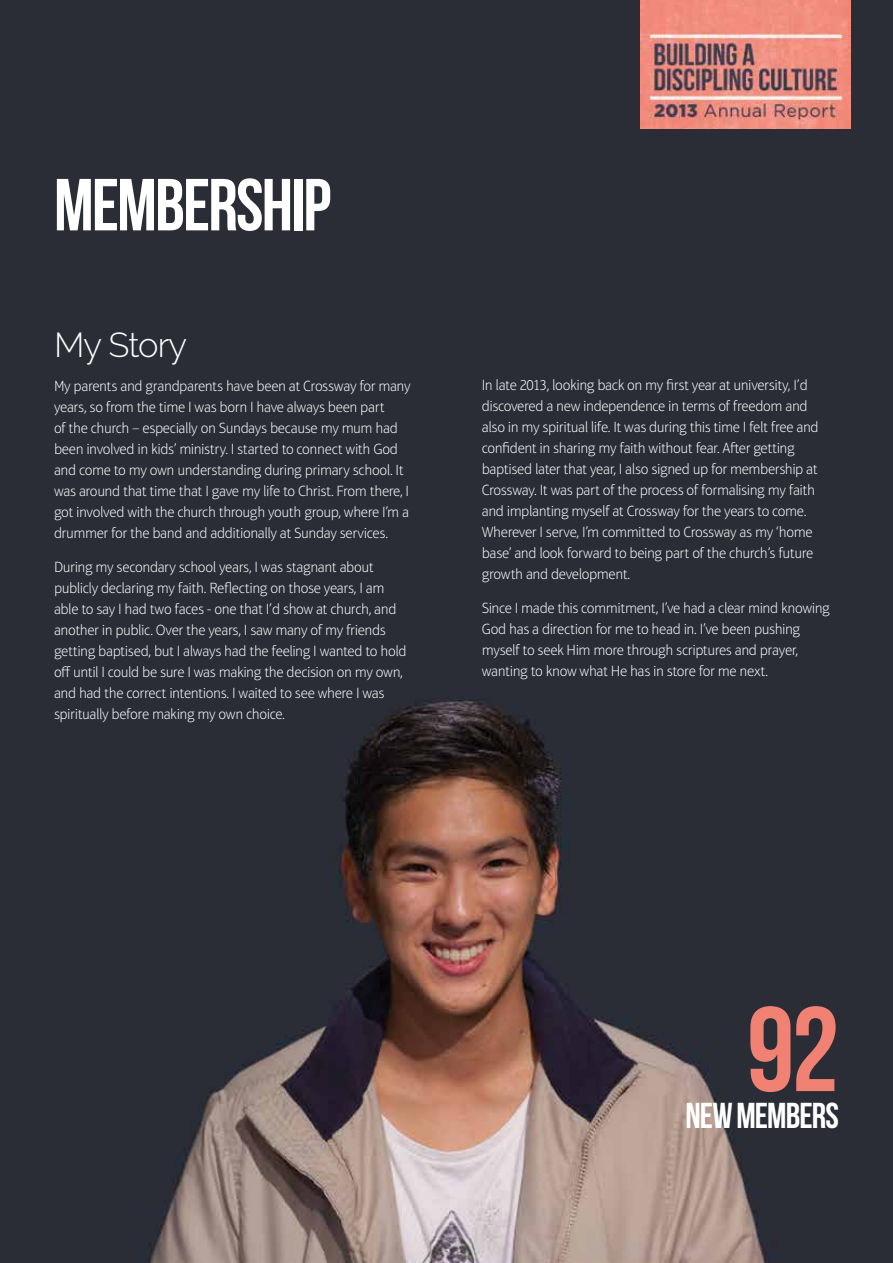
<style>
.page{position:relative;width:893px;height:1263px;background:#fff}
.page>*{position:absolute;margin:0;border:0;box-sizing:border-box;transform-origin:0 0}
.t1{font:120px "Bebas Neue";color:#f08173}
.t2{font:73.5px "Bebas Neue";letter-spacing:-.025em;color:#fff}
.t3{font:36px "Bebas Neue";letter-spacing:-.025em;color:#fff}
.t4{font:300 34.5px "Raleway";letter-spacing:-.025em;color:#fff}
.t5{font:100 15px/21px "Aptifer Sans LT Pro";letter-spacing:-.03em;color:#fff}
</style>
<div class="page">
<img style="left:0;top:0;width:893px;height:1263px">
<img style="left:640px;top:0;width:210px;height:129px">
<h2 class="t2" style="left:54px;top:165px;width:279px">MEMBERSHIP</h2>
<h3 class="t4" style="left:54px;top:325px;width:135px">My Story</h3>
<p class="t5" style="left:54px;top:375px;width:358px">My parents and grandparents have been at Crossway for many years, so from the time I was born I have always been part<br>of the church – especially on Sundays because my mum had been involved in kids’ ministry. I started to connect with God and come to my own understanding during primary school. It was around that time that I gave my life to Christ. From there, I got involved with the church through youth group, where I’m a drummer for the band and additionally at Sunday services.</p>
<p class="t5" style="left:54px;top:556px;width:354px">During my secondary school years, I was stagnant about publicly declaring my faith. Reflecting on those years, I am able to say I had two faces - one that I’d show at church, and another in public. Over the years, I saw many of my friends getting baptised, but I always had the feeling I wanted to hold off until I could be sure I was making the decision on my own, and had the correct intentions. I waited to see where I was spiritually before making my own choice.</p>
<p class="t5" style="left:482px;top:374px;width:338px">In late 2013, looking back on my first year at university, I’d discovered a new independence in terms of freedom and also in my spiritual life. It was during this time I felt free and confident in sharing my faith without fear. After getting baptised later that year, I also signed up for membership at Crossway. It was part of the process of formalising my faith and implanting myself at Crossway for the years to come.<br>Wherever I serve, I’m committed to Crossway as my ‘home base’ and look forward to being part of the church’s future growth and development.</p>
<p class="t5" style="left:482px;top:597px;width:350px">Since I made this commitment, I’ve had a clear mind knowing God has a direction for me to head in. I’ve been pushing myself to seek Him more through scriptures and prayer, wanting to know what He has in store for me next.</p>
<h1 class="t1" style="left:747px;top:984px;width:94px">92</h1>
<h3 class="t3" style="left:685px;top:1095px;width:155px">NEW MEMBERS</h3>
</div>
